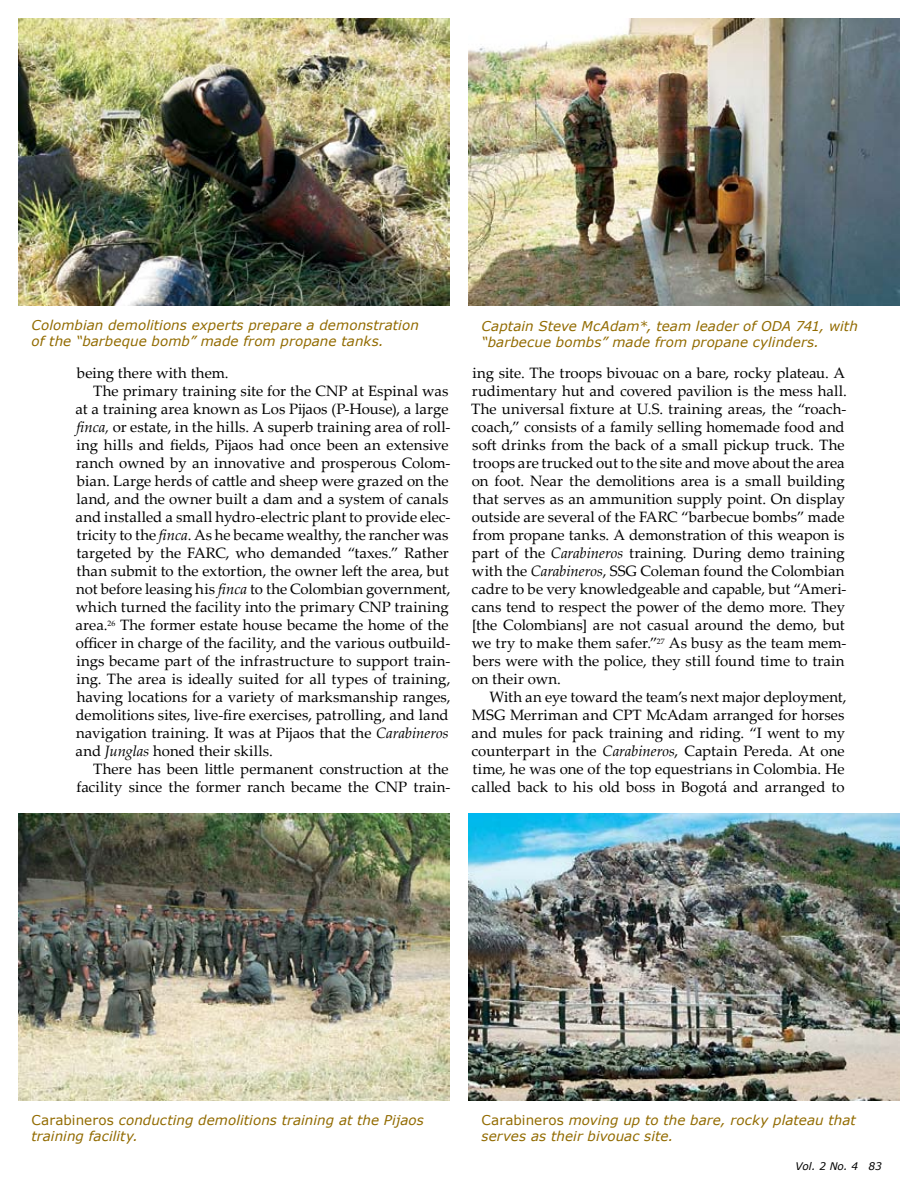
<style>
.page{position:relative;width:918px;height:1188px;background:#fff}
.page>*{position:absolute;margin:0;border:0;box-sizing:border-box;transform-origin:0 0}
.t1{font:15px/18px "Palatino Linotype";color:#000}
.t2{font:italic 13.5px/16.2px "Verdana";letter-spacing:.005em;color:#926b00}
.t3{font:italic 10.5px "Verdana";color:#000}
.s1{font-style:italic}
.s2{font-style:normal}
</style>
<div class="page">
<img style="left:468px;top:18px;width:432px;height:288px">
<img style="left:18px;top:18px;width:432px;height:288px">
<img style="left:468px;top:813px;width:432px;height:288px">
<img style="left:18px;top:813px;width:432px;height:288px">
<p class="t2" style="left:32px;top:316px;width:389px">Colombian demolitions experts prepare a demonstration of the “barbeque bomb” made from propane tanks.</p>
<p class="t1" style="left:77px;top:363px;width:153px">being there with them.</p>
<p class="t1" style="left:93px;top:381px;width:357px">The primary training site for the CNP at Espinal was</p>
<p class="t1" style="left:76px;top:399px;width:375px">at a training area known as Los Pijaos (P-House), a large</p>
<p class="t1" style="left:77px;top:417px;width:376px"><span class="s1">finca,</span> or estate, in the hills. A superb training area of roll-</p>
<p class="t1" style="left:76px;top:435px;width:374px">ing hills and fields, Pijaos had once been an extensive</p>
<p class="t1" style="left:76px;top:453px;width:376px">ranch owned by an innovative and prosperous Colom-</p>
<p class="t1" style="left:77px;top:471px;width:373px">bian. Large herds of cattle and sheep were grazed on the</p>
<p class="t1" style="left:76px;top:489px;width:374px">land, and the owner built a dam and a system of canals</p>
<p class="t1" style="left:76px;top:507px;width:377px">and installed a small hydro-electric plant to provide elec-</p>
<p class="t1" style="left:76px;top:525px;width:374px">tricity to the <span class="s1">finca</span>. As he became wealthy, the rancher was</p>
<p class="t1" style="left:76px;top:543px;width:374px">targeted by the FARC, who demanded “taxes.” Rather</p>
<p class="t1" style="left:76px;top:561px;width:374px">than submit to the extortion, the owner left the area, but</p>
<p class="t1" style="left:76px;top:579px;width:376px">not before leasing his <span class="s1">finca</span> to the Colombian government,</p>
<p class="t1" style="left:76px;top:597px;width:374px">which turned the facility into the primary CNP training</p>
<p class="t1" style="left:76px;top:615px;width:375px">area.<sup>26</sup> The former estate house became the home of the</p>
<p class="t1" style="left:76px;top:633px;width:376px">officer in charge of the facility, and the various outbuild-</p>
<p class="t1" style="left:76px;top:651px;width:376px">ings became part of the infrastructure to support train-</p>
<p class="t1" style="left:76px;top:669px;width:376px">ing. The area is ideally suited for all types of training,</p>
<p class="t1" style="left:77px;top:687px;width:375px">having locations for a variety of marksmanship ranges,</p>
<p class="t1" style="left:76px;top:705px;width:375px">demolitions sites, live-fire exercises, patrolling, and land</p>
<p class="t1" style="left:76px;top:723px;width:374px">navigation training. It was at Pijaos that the <span class="s1">Carabineros</span></p>
<p class="t1" style="left:76px;top:741px;width:199px">and <span class="s1">Junglas</span> honed their skills.</p>
<p class="t1" style="left:93px;top:759px;width:357px">There has been little permanent construction at the</p>
<p class="t1" style="left:76px;top:777px;width:376px">facility since the former ranch became the CNP train-</p>
<p class="t2" style="left:482px;top:318px;width:378px">Captain Steve McAdam*, team leader of ODA 741, with “barbecue bombs” made from propane cylinders.</p>
<p class="t1" style="left:471px;top:363px;width:377px">ing site. The troops bivouac on a bare, rocky plateau. A rudimentary hut and covered pavilion is the mess hall.<br>The universal fixture at U.S. training areas, the “roach&shy;coach,” consists of a family selling homemade food and soft drinks from the back of a small pickup truck. The troops are trucked out to the site and move about the area on foot. Near the demolitions area is a small building that serves as an ammunition supply point. On display outside are several of the FARC “barbecue bombs” made from propane tanks. A demonstration of this weapon is part of the <span class="s1">Carabineros</span> training<span class="s1">.</span> During demo training with the <span class="s1">Carabineros</span>, SSG Coleman found the Colombian cadre to be very knowledgeable and capable, but “Ameri&shy;cans tend to respect the power of the demo more. They [the Colombians] are not casual around the demo, but we try to make them safer.”<sup>27</sup> As busy as the team mem&shy;bers were with the police, they still found time to train on their own.</p>
<p class="t1" style="left:472px;top:687px;width:376px;text-indent:18px">With an eye toward the team’s next major deployment, MSG Merriman and CPT McAdam arranged for horses and mules for pack training and riding. “I went to my counterpart in the <span class="s1">Carabineros</span>, Captain Pereda. At one time, he was one of the top equestrians in Colombia. He called back to his old boss in Bogotá and arranged to</p>
<p class="t2" style="left:32px;top:1111px;width:394px"><span class="s2">Carabineros</span> conducting demolitions training at the Pijaos training facility.</p>
<p class="t2" style="left:482px;top:1111px;width:376px"><span class="s2">Carabineros</span> moving up to the bare, rocky plateau that serves as their bivouac site.</p>
<p class="t3" style="left:795px;top:1160px;width:88px">Vol. 2 No. 4 83</p>
</div>
